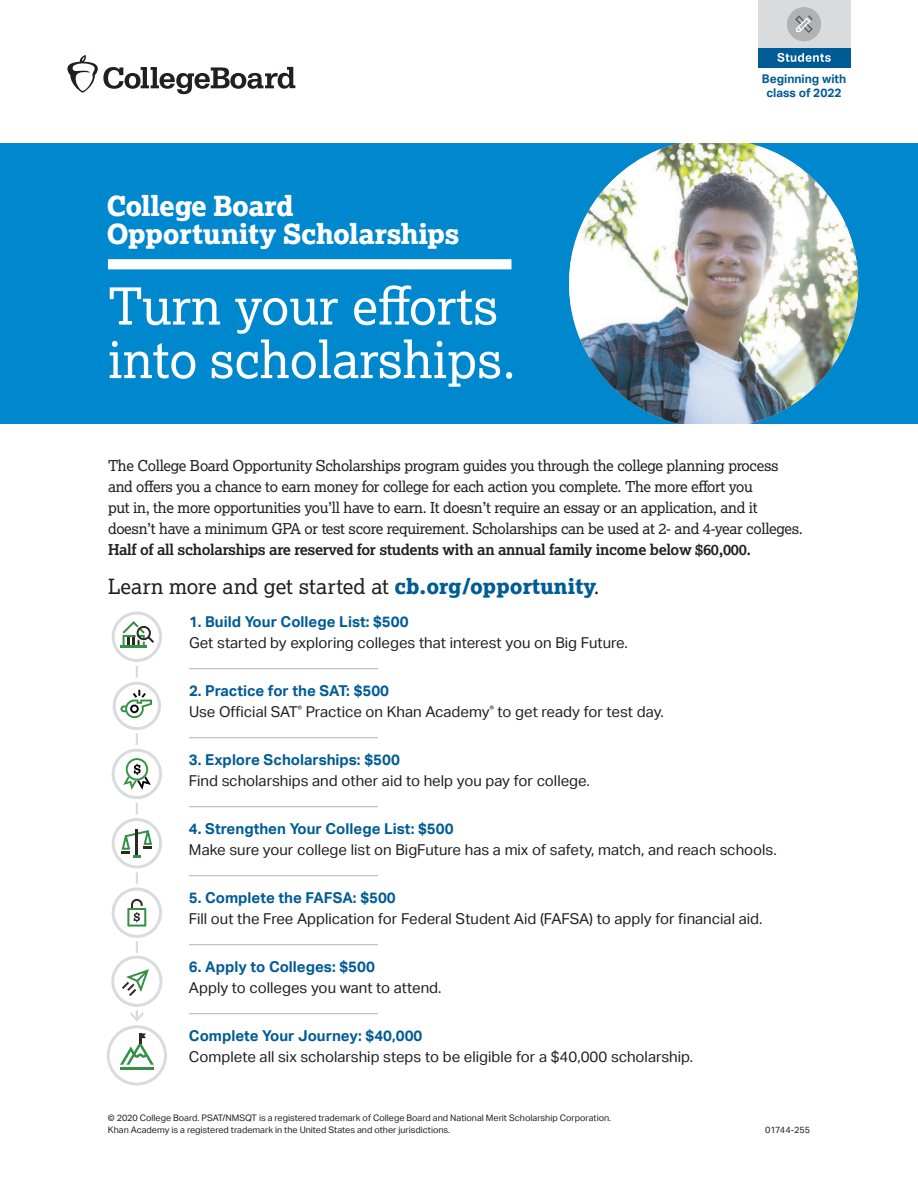
<style>
.page{position:relative;width:918px;height:1188px;background:#fff}
.page>*{position:absolute;margin:0;border:0;box-sizing:border-box;transform-origin:0 0}
.t1{font:51px/53.6px "Lexia";color:#fff}
.t2{font:800 27.6px/27.6px "Lexia";letter-spacing:-.02em;color:#fff}
.t3{font:21px "Lexia";color:#231f20}
.t4{font:15px/21px "Aktiv Grotesk";color:#231f20}
.t5{font:15px/21px "Lexia";letter-spacing:-.02em;color:#231f20}
.t6{font:700 15px "Aktiv Grotesk";color:#005c95}
.t7{font:700 15px "Lexia";letter-spacing:-.02em;color:#231f20}
.t8{font:700 12px/14.4px "Aktiv Grotesk";color:#005c95;text-align:center}
.t9{font:9px/12.6px "Aktiv Grotesk";color:#231f20}
.s1{font-weight:800;color:#005c95}
.s2{font-weight:700;color:#005c95}
</style>
<div class="page">
<div style="left:0;top:143px;width:918px;height:281px;background:#0088ce"></div>
<div style="left:758px;top:0;width:92px;height:53px;background:#dadbdd"></div>
<svg style="left:67px;top:55px;width:228px;height:39px"></svg>
<div style="left:758px;top:48px;width:92px;height:20px;background:#005c95"></div>
<div style="left:787px;top:7px;width:34px;height:34px;background:#b0b2b4;border-radius:50%"></div>
<svg style="left:795px;top:15px;width:18px;height:18px"></svg>
<svg style="left:777px;top:53px;width:54px;height:9px"></svg>
<img style="left:569px;top:143px;width:289px;height:281px">
<div style="left:108px;top:259px;width:403px;height:10px;background:#fff"></div>
<hr style="left:189px;top:668px;width:189px;height:1px;background:#b0b2b4">
<hr style="left:189px;top:737px;width:189px;height:1px;background:#b0b2b4">
<hr style="left:189px;top:806px;width:189px;height:1px;background:#b0b2b4">
<hr style="left:189px;top:875px;width:189px;height:1px;background:#b0b2b4">
<hr style="left:189px;top:944px;width:189px;height:1px;background:#b0b2b4">
<hr style="left:189px;top:1013px;width:189px;height:1px;background:#b0b2b4">
<svg style="left:112px;top:612px;width:50px;height:50px"></svg>
<svg style="left:113px;top:682px;width:48px;height:48px"></svg>
<svg style="left:112px;top:749px;width:50px;height:50px"></svg>
<svg style="left:112px;top:818px;width:50px;height:50px"></svg>
<svg style="left:112px;top:888px;width:50px;height:50px"></svg>
<svg style="left:111px;top:956px;width:52px;height:51px"></svg>
<svg style="left:107px;top:1025px;width:60px;height:61px"></svg>
<svg style="left:136px;top:666px;width:2px;height:12px"></svg>
<svg style="left:136px;top:733px;width:2px;height:12px"></svg>
<svg style="left:136px;top:803px;width:2px;height:11px"></svg>
<svg style="left:136px;top:872px;width:2px;height:12px"></svg>
<svg style="left:136px;top:941px;width:2px;height:12px"></svg>
<svg style="left:130px;top:1010px;width:14px;height:11px"></svg>
<svg style="left:120px;top:690px;width:32px;height:29px"></svg>
<svg style="left:123px;top:621px;width:31px;height:26px"></svg>
<hr style="left:120px;top:646px;width:27px;height:2px;background:#339044">
<svg style="left:123px;top:758px;width:28px;height:32px"></svg>
<hr style="left:136px;top:829px;width:2px;height:27px;background:#2d2a26">
<svg style="left:122px;top:830px;width:30px;height:28px"></svg>
<svg style="left:127px;top:899px;width:19px;height:28px"></svg>
<svg style="left:122px;top:969px;width:27px;height:27px"></svg>
<hr style="left:120px;top:1067px;width:34px;height:3px;background:#339044">
<svg style="left:120px;top:1033px;width:34px;height:32px"></svg>
<h2 class="t2" style="left:107px;top:192px;width:354px">College Board<br>Opportunity Scholarships</h2>
<h1 class="t1" style="left:108px;top:278px;width:410px">Turn your efforts into scholarships.</h1>
<p class="t8" style="left:762px;top:71px;width:86px">Beginning with class of 2022</p>
<p class="t5" style="left:108px;top:455px;width:696px">The College Board Opportunity Scholarships program guides you through the college planning process and offers you a chance to earn money for college for each action you complete. The more effort you<br>put in, the more opportunities you’ll have to earn. It doesn’t require an essay or an application, and it doesn’t have a minimum GPA or test score requirement. Scholarships can be used at 2- and 4-year colleges.</p>
<p class="t7" style="left:108px;top:540px;width:645px">Half of all scholarships are reserved for students with an annual family income below $60,000.</p>
<h3 class="t3" style="left:108px;top:573px;width:493px">Learn more and get started at <span class="s1">cb.org/opportunity</span>.</h3>
<p class="t6" style="left:189px;top:613px;width:221px">1. Build Your College List: $500</p>
<p class="t4" style="left:189px;top:632px;width:440px">Get started by exploring colleges that interest you on Big Future.</p>
<p class="t4" style="left:189px;top:680px;width:476px"><span class="s2">2. Practice for the SAT: $500<br></span>Use Official SAT<sup>®</sup> Practice on Khan Academy<sup>®</sup> to get ready for test day.</p>
<p class="t6" style="left:189px;top:751px;width:212px">3. Explore Scholarships: $500</p>
<p class="t4" style="left:189px;top:770px;width:402px">Find scholarships and other aid to help you pay for college.</p>
<p class="t6" style="left:189px;top:820px;width:266px">4. Strengthen Your College List: $500</p>
<p class="t4" style="left:189px;top:839px;width:589px">Make sure your college list on BigFuture has a mix of safety, match, and reach schools.</p>
<p class="t6" style="left:189px;top:889px;width:208px">5. Complete the FAFSA: $500</p>
<p class="t4" style="left:189px;top:908px;width:575px">Fill out the Free Application for Federal Student Aid (FAFSA) to apply for financial aid.</p>
<p class="t6" style="left:189px;top:958px;width:187px">6. Apply to Colleges: $500</p>
<p class="t4" style="left:189px;top:977px;width:254px">Apply to colleges you want to attend.</p>
<p class="t6" style="left:189px;top:1027px;width:235px">Complete Your Journey: $40,000</p>
<p class="t4" style="left:189px;top:1046px;width:506px">Complete all six scholarship steps to be eligible for a $40,000 scholarship.</p>
<p class="t9" style="left:108px;top:1111px;width:505px">© 2020 College Board. PSAT/NMSQT is a registered trademark of College Board and National Merit Scholarship Corporation.<br>Khan Academy is a registered trademark in the United States and other jurisdictions.</p>
<p class="t9" style="left:765px;top:1124px;width:46px">01744-255</p>
</div>
